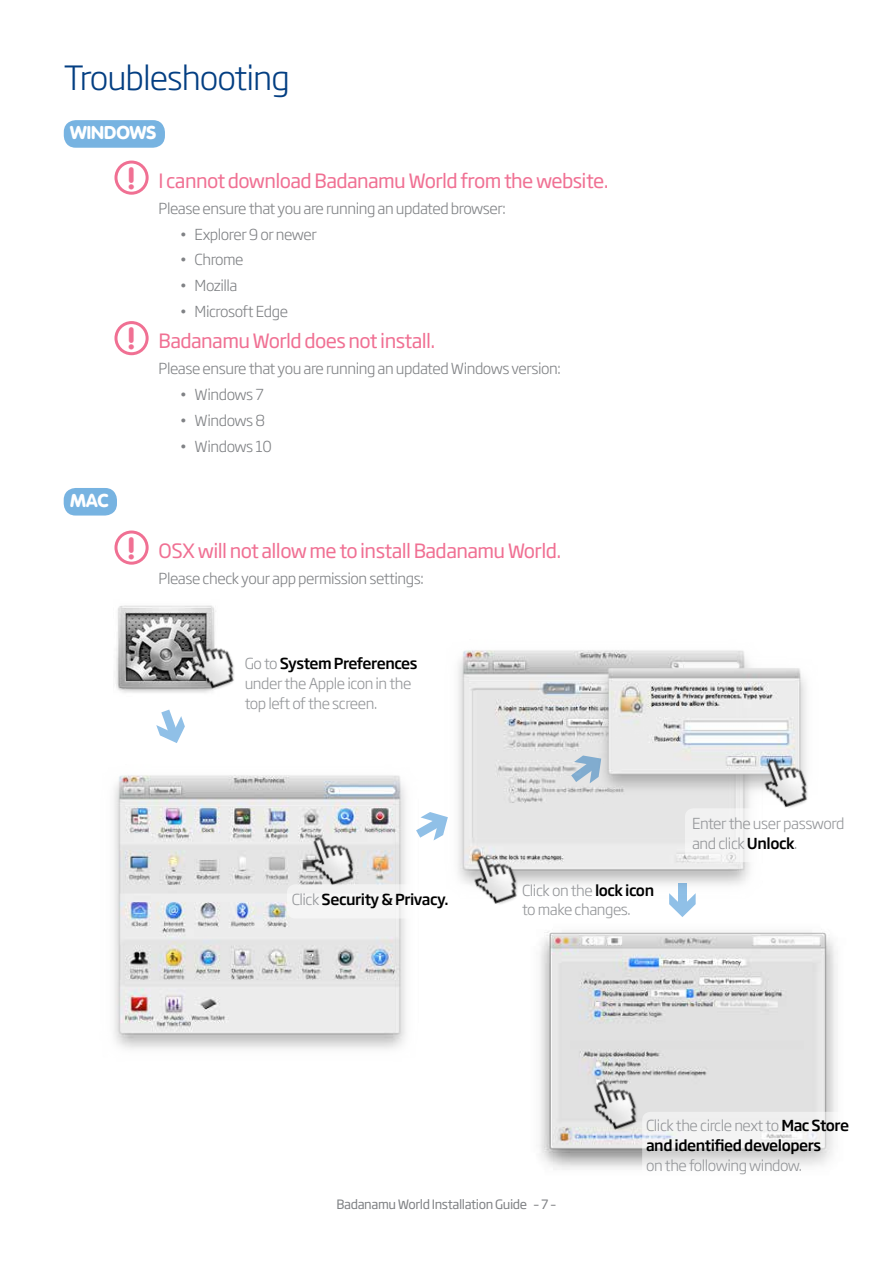
<style>
.page{position:relative;width:893px;height:1263px;background:#fff}
.page>*{position:absolute;margin:0;border:0;box-sizing:border-box;transform-origin:0 0}
.t1{font:300 33px "Soho Gothic Pro";letter-spacing:-.03em;color:#033e82}
.t2{font:900 30px "VAG Rounded Std";color:#f07093}
.t3{font:19.5px "Soho Gothic Pro";letter-spacing:-.03em;color:#f07093}
.t4{font:900 18.3px "VAG Rounded Std";color:#fff}
.t5{font:300 15px "Soho Gothic Pro";letter-spacing:-.03em;color:#808285}
.t6{font:300 15px/19.8px "Soho Gothic Pro";letter-spacing:-.03em;color:#939598}
.t7{font:500 15px/19.8px "Soho Gothic Pro";letter-spacing:-.03em;color:#000}
.t8{font:12.75px "Soho Gothic Pro";letter-spacing:-.03em;color:#808285}
.s1{font-weight:500;color:#000}
.s2{font-weight:300;color:#939598}
</style>
<div class="page">
<div style="left:64px;top:120px;width:101px;height:28px;background:#77b3e1;border-radius:12px"></div>
<div style="left:64px;top:488px;width:53px;height:27px;background:#77b3e1;border-radius:12px"></div>
<div style="left:114px;top:161px;width:35px;height:34px;border:3px solid #f07093;border-radius:50%"></div>
<div style="left:114px;top:321px;width:35px;height:34px;border:3px solid #f07093;border-radius:50%"></div>
<div style="left:114px;top:530px;width:35px;height:35px;border:3px solid #f07093;border-radius:50%"></div>
<img style="left:458px;top:650px;width:292px;height:235px">
<img style="left:114px;top:775px;width:292px;height:274px">
<img style="left:290px;top:821px;width:84px;height:65px">
<svg style="left:156px;top:709px;width:29px;height:34px"></svg>
<svg style="left:416px;top:812px;width:32px;height:28px"></svg>
<img style="left:539px;top:931px;width:298px;height:239px">
<img style="left:587px;top:656px;width:219px;height:148px">
<img style="left:458px;top:840px;width:79px;height:64px">
<img style="left:743px;top:743px;width:65px;height:65px">
<img style="left:572px;top:1065px;width:85px;height:76px">
<div style="left:678px;top:883px;width:9px;height:24px;background:#90c0e7"></div>
<svg style="left:669px;top:893px;width:27px;height:24px"></svg>
<img style="left:116px;top:605px;width:100px;height:88px">
<img style="left:170px;top:624px;width:64px;height:69px">
<svg style="left:571px;top:755px;width:30px;height:28px"></svg>
<div style="left:287px;top:884px;width:187px;height:34px;background:#f6f6f6;border-radius:9px"></div>
<div style="left:685px;top:808px;width:166px;height:54px;background:linear-gradient(to right,#f0f0f0,#fff);border-radius:9px"></div>
<svg style="left:642px;top:1112px;width:222px;height:67px;fill:#f3f3f3"></svg>
<h1 class="t1" style="left:64px;top:52px;width:228px">Troubleshooting</h1>
<p class="t4" style="left:70px;top:122px;width:88px">WINDOWS</p>
<h2 class="t2" style="left:128px;top:160px;width:9px">!</h2>
<h2 class="t2" style="left:128px;top:321px;width:9px">!</h2>
<p class="t4" style="left:70px;top:490px;width:40px">MAC</p>
<h2 class="t2" style="left:128px;top:530px;width:9px">!</h2>
<h3 class="t3" style="left:159px;top:165px;width:451px">I cannot download Badanamu World from the website.</h3>
<p class="t5" style="left:159px;top:196px;width:348px">Please ensure that you are running an updated browser:</p>
<p class="t5" style="left:180px;top:222px;width:139px">• Explorer 9 or newer</p>
<p class="t5" style="left:180px;top:248px;width:66px">• Chrome</p>
<p class="t5" style="left:180px;top:274px;width:59px">• Mozilla</p>
<p class="t5" style="left:180px;top:300px;width:110px">• Microsoft Edge</p>
<h3 class="t3" style="left:159px;top:326px;width:278px">Badanamu World does not install.</h3>
<p class="t5" style="left:159px;top:357px;width:404px">Please ensure that you are running an updated Windows version:</p>
<p class="t5" style="left:180px;top:383px;width:86px">• Windows 7</p>
<p class="t5" style="left:180px;top:409px;width:87px">• Windows 8</p>
<p class="t5" style="left:180px;top:434px;width:94px">• Windows 10</p>
<h3 class="t3" style="left:159px;top:535px;width:404px">OSX will not allow me to install Badanamu World.</h3>
<p class="t5" style="left:159px;top:566px;width:267px">Please check your app permission settings:</p>
<p class="t6" style="left:245px;top:653px;width:174px">Go to <span class="s1">System Preferences </span>under the Apple icon in the top left of the screen.</p>
<p class="t7" style="left:292px;top:889px;width:158px"><span class="s2">Click</span> Security &amp; Privacy.</p>
<p class="t6" style="left:522px;top:879px;width:134px">Click on the <span class="s1">lock icon </span>to make changes.</p>
<p class="t6" style="left:692px;top:813px;width:154px">Enter the user password and click <span class="s1">Unlock</span>.</p>
<p class="t8" style="left:336px;top:1194px;width:222px">Badanamu World Installation Guide – 7 –</p>
<p class="t7" style="left:646px;top:1115px;width:204px"><span class="s2">Click the circle next to</span> Mac Store and identified developers</p>
<p class="t6" style="left:646px;top:1154px;width:158px">on the following window.</p>
</div>
